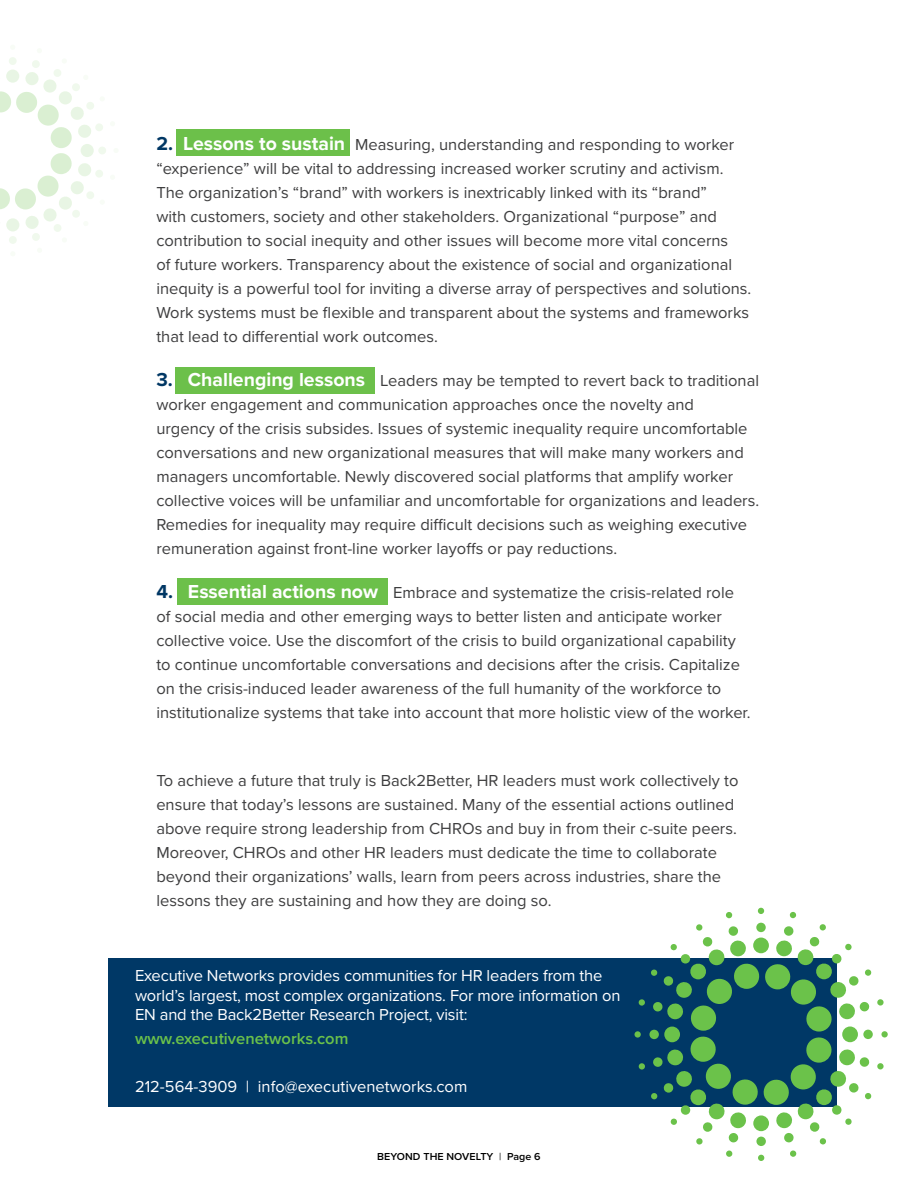
<style>
.page{position:relative;width:918px;height:1188px;background:#fff}
.page>*{position:absolute;margin:0;border:0;box-sizing:border-box;transform-origin:0 0}
.t1{font:16.5px/24px "Proxima Nova";color:#3e3e3f}
.Body_Copy{font:16.5px/19.5px "Proxima Nova";letter-spacing:-.01em;color:#fff}
.Body_Copy-2{font:600 16.5px "Proxima Nova";color:#6bc24a}
.t2{font:600 10.5px "Proxima Nova";letter-spacing:.005em;color:#000}
.s1{font-weight:700;font-size:19.5px;color:#003764}
.s2{font-weight:700;font-size:19.5px;color:#fff}
.s3{font-weight:400}
</style>
<div class="page">
<div style="left:177px;top:578px;width:210px;height:26px;background:#6cc04a"></div>
<div style="left:176px;top:368px;width:199px;height:26px;background:#6cc04a"></div>
<div style="left:176px;top:130px;width:174px;height:26px;background:#6cc04a"></div>
<svg style="left:0;top:57px;width:106px;height:187px"></svg>
<div style="left:108px;top:958px;width:729px;height:149px;background:#003866"></div>
<svg style="left:634px;top:908px;width:254px;height:253px"></svg>
<h2 class="t1" style="left:156px;top:132px;width:596px"><span class="s1">2.</span> <span class="s2">Lessons to sustain</span> Measuring, understanding and responding to worker “experience” will be vital to addressing increased worker scrutiny and activism.<br>The organization’s “brand” with workers is inextricably linked with its “brand”<br>with customers, society and other stakeholders. Organizational “purpose” and contribution to social inequity and other issues will become more vital concerns<br>of future workers. Transparency about the existence of social and organizational inequity is a powerful tool for inviting a diverse array of perspectives and solutions.<br>Work systems must be flexible and transparent about the systems and frameworks that lead to differential work outcomes.</h2>
<h2 class="t1" style="left:156px;top:368px;width:604px"><span class="s1">3.</span> <span class="s2">Challenging lessons</span> Leaders may be tempted to revert back to traditional worker engagement and communication approaches once the novelty and<br>urgency of the crisis subsides. Issues of systemic inequality require uncomfortable conversations and new organizational measures that will make many workers and managers uncomfortable. Newly discovered social platforms that amplify worker collective voices will be unfamiliar and uncomfortable for organizations and leaders.<br>Remedies for inequality may require difficult decisions such as weighing executive remuneration against front-line worker layoffs or pay reductions.</h2>
<h2 class="t1" style="left:156px;top:580px;width:596px"><span class="s1">4.</span> <span class="s2">Essential actions now</span> Embrace and systematize the crisis-related role of social media and other emerging ways to better listen and anticipate worker collective voice. Use the discomfort of the crisis to build organizational capability to continue uncomfortable conversations and decisions after the crisis. Capitalize on the crisis-induced leader awareness of the full humanity of the workforce to institutionalize systems that take into account that more holistic view of the worker.</h2>
<h2 class="t1" style="left:156px;top:768px;width:584px">To achieve a future that truly is Back2Better, HR leaders must work collectively to ensure that today’s lessons are sustained. Many of the essential actions outlined above require strong leadership from CHROs and buy in from their c-suite peers.<br>Moreover, CHROs and other HR leaders must dedicate the time to collaborate beyond their organizations’ walls, learn from peers across industries, share the lessons they are sustaining and how they are doing so.</h2>
<p class="Body_Copy" style="left:135px;top:965px;width:487px">Executive Networks provides communities for HR leaders from the world’s largest, most complex organizations. For more information on<br>EN and the Back2Better Research Project, visit:</p>
<p class="Body_Copy-2" style="left:135px;top:1027px;width:215px">www.executivenetworks.com</p>
<p class="Body_Copy" style="left:135px;top:1076px;width:334px">212-564-3909 | info@executivenetworks.com</p>
<p class="t2" style="left:377px;top:1149px;width:165px">BEYOND THE NOVELTY <span class="s3">|</span> Page 6</p>
</div>
